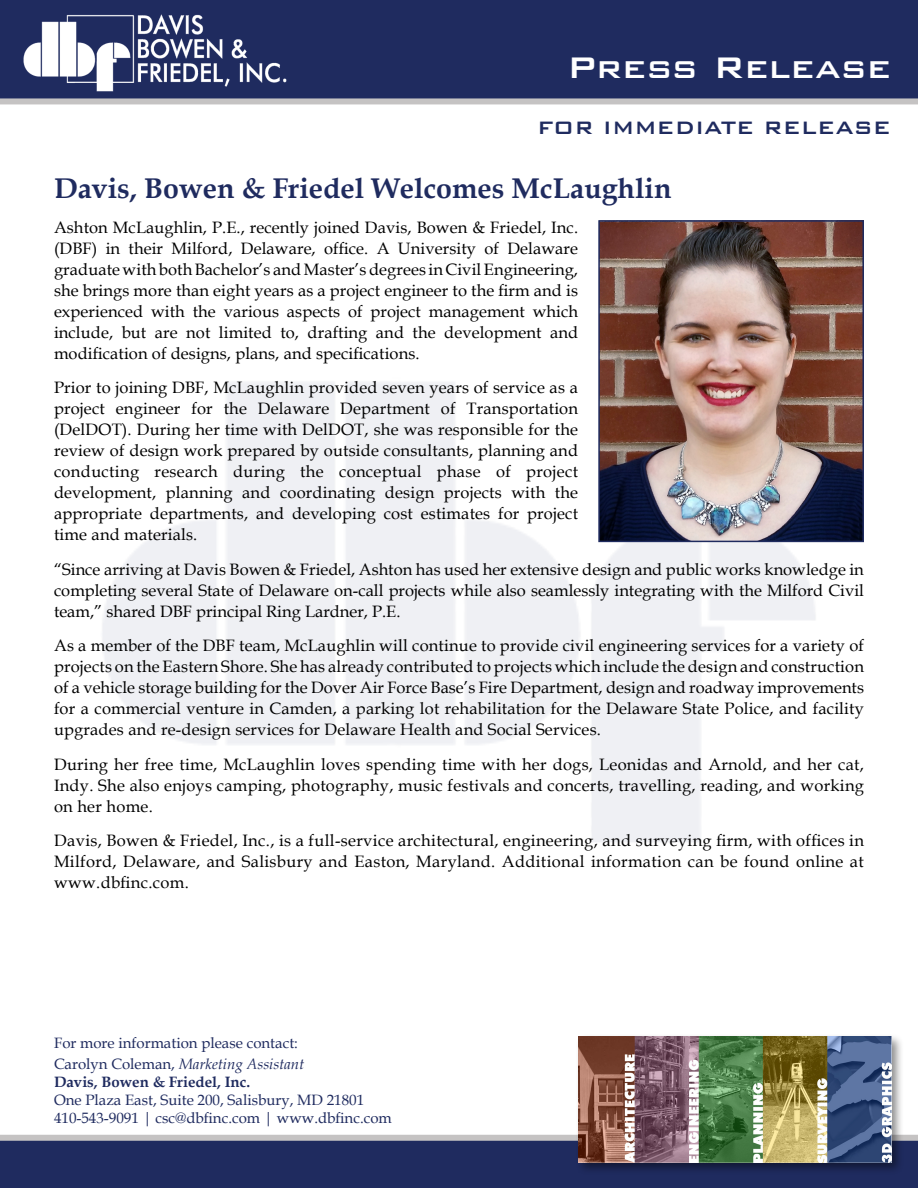
<style>
.page{position:relative;width:918px;height:1188px;background:#fff}
.page>*{position:absolute;margin:0;border:0;box-sizing:border-box;transform-origin:0 0}
.t1{font:500 39.75px "Bank Gothic BT";color:#fff}
.t2{font:700 28.5px "Book Antiqua";color:#1f2b5f}
.t3{font:500 24px "Bank Gothic BT";color:#1f2b5f}
.t4{font:16.5px/21px "Book Antiqua";letter-spacing:.01em;color:#000;text-align:justify}
.t5{font:15px/21px "Book Antiqua";color:#1f2b5f}
.t6{font:700 15px "Book Antiqua";color:#1f2b5f}
.s1{font-style:italic}
</style>
<div class="page">
<div style="left:0;top:0;width:918px;height:98px;background:#1f2b5f"></div>
<div style="left:0;top:1141px;width:918px;height:47px;background:#1f2b5f"></div>
<img style="left:23px;top:14px;width:264px;height:78px">
<div style="left:0;top:98px;width:918px;height:6px;background:#c5c3c3"></div>
<div style="left:0;top:1135px;width:918px;height:6px;background:#c5c3c3"></div>
<div style="left:575px;top:1033px;width:329px;height:142px;background:#000;opacity:.45"></div>
<img style="left:578px;top:1037px;width:313px;height:125px">
<img style="left:601px;top:223px;width:260px;height:316px">
<div style="left:598px;top:220px;width:266px;height:322px;border:2px solid #1f2b5f"></div>
<h1 class="t1" style="left:567px;top:45px;width:326px">Press Release</h1>
<h3 class="t3" style="left:537px;top:114px;width:355px">FOR IMMEDIATE RELEASE</h3>
<h2 class="t2" style="left:54px;top:169px;width:619px">Davis, Bowen &amp; Friedel Welcomes McLaughlin</h2>
<p class="t4" style="left:54px;top:216px;width:526px">Ashton McLaughlin, P.E., recently joined Davis, Bowen &amp; Friedel, Inc. (DBF) in their Milford, Delaware, office. A University of Delaware graduate with both Bachelor’s and Master’s degrees in Civil Engineering, she brings more than eight years as a project engineer to the firm and is experienced with the various aspects of project management which include, but are not limited to, drafting and the development and modification of designs, plans, and specifications.</p>
<p class="t4" style="left:54px;top:377px;width:526px">Prior to joining DBF, McLaughlin provided seven years of service as a project engineer for the Delaware Department of Transportation (DelDOT). During her time with DelDOT, she was responsible for the review of design work prepared by outside consultants, planning and conducting research during the conceptual phase of project development, planning and coordinating design projects with the appropriate departments, and developing cost estimates for project time and materials.</p>
<p class="t4" style="left:54px;top:558px;width:811px">“Since arriving at Davis Bowen &amp; Friedel, Ashton has used her extensive design and public works knowledge in completing several State of Delaware on-call projects while also seamlessly integrating with the Milford Civil team,” shared DBF principal Ring Lardner, P.E.</p>
<p class="t4" style="left:54px;top:635px;width:812px">As a member of the DBF team, McLaughlin will continue to provide civil engineering services for a variety of projects on the Eastern Shore. She has already contributed to projects which include the design and construction of a vehicle storage building for the Dover Air Force Base’s Fire Department, design and roadway improvements for a commercial venture in Camden, a parking lot rehabilitation for the Delaware State Police, and facility upgrades and re-design services for Delaware Health and Social Services.</p>
<p class="t4" style="left:54px;top:753px;width:812px">During her free time, McLaughlin loves spending time with her dogs, Leonidas and Arnold, and her cat, Indy. She also enjoys camping, photography, music festivals and concerts, travelling, reading, and working on her home.</p>
<p class="t4" style="left:54px;top:830px;width:812px">Davis, Bowen &amp; Friedel, Inc., is a full-service architectural, engineering, and surveying firm, with offices in Milford, Delaware, and Salisbury and Easton, Maryland. Additional information can be found online at www.dbfinc.com.</p>
<p class="t5" style="left:54px;top:1032px;width:252px">For more information please contact:<br>Carolyn Coleman, <span class="s1">Marketing Assistant</span></p>
<p class="t6" style="left:54px;top:1071px;width:198px">Davis, Bowen &amp; Friedel, Inc.</p>
<p class="t5" style="left:54px;top:1090px;width:339px;line-height:18px">One Plaza East, Suite 200, Salisbury, MD 21801<br>410-543-9091 | csc@dbfinc.com | www.dbfinc.com</p>
</div>
